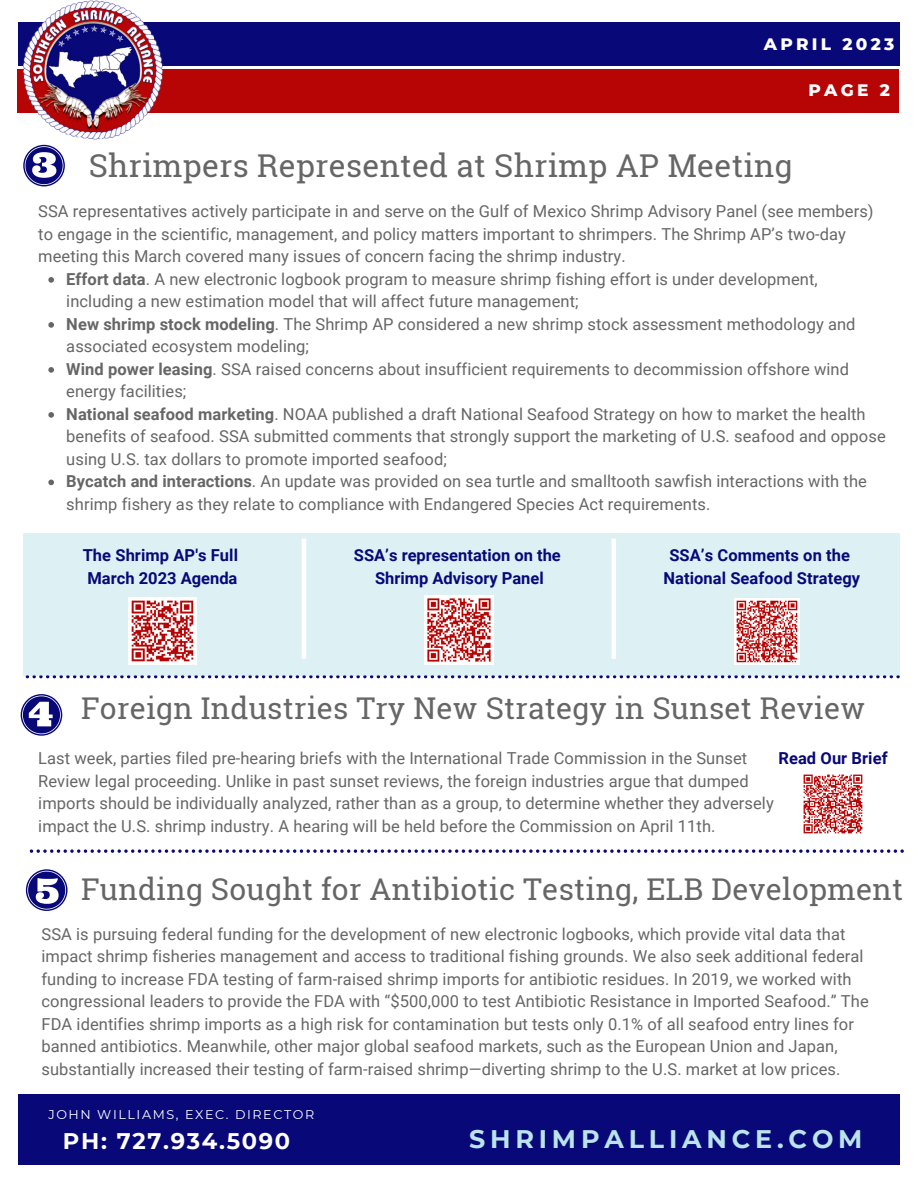
<style>
.page{position:relative;width:918px;height:1188px;background:#fff}
.page>*{position:absolute;margin:0;border:0;box-sizing:border-box;transform-origin:0 0}
.t1{font:31.5px "Roboto Slab";letter-spacing:.01em;color:#666}
.t2{font:30px "Roboto Slab";letter-spacing:.01em;color:#666}
.t3{font:700 25.35px "Montserrat";letter-spacing:.19em;color:#bae3eb}
.t4{font:700 22.5px "Montserrat";letter-spacing:.075em;color:#fff}
.t5{font:800 16.95px "Montserrat";letter-spacing:.19em;color:#fff}
.t6{font:16.5px/22.5px "Roboto";letter-spacing:.005em;color:#666}
.t7{font:700 16.5px/22.5px "Roboto";letter-spacing:.005em;color:#080879;text-align:center}
.t8{font:12.75px "Montserrat";letter-spacing:.125em;color:#fff}
.s1{font-weight:700}
</style>
<div class="page">
<div style="left:18px;top:22px;width:882px;height:44px;background:#080879"></div>
<div style="left:18px;top:1094px;width:882px;height:71px;background:#080879"></div>
<svg style="left:23px;top:145px;width:42px;height:41px"></svg>
<svg style="left:21px;top:694px;width:41px;height:42px"></svg>
<svg style="left:26px;top:869px;width:42px;height:42px"></svg>
<div style="left:17px;top:70px;width:882px;height:43px;background:#b70404"></div>
<img style="left:23px;top:0;width:140px;height:140px">
<svg style="left:26px;top:675px;width:874px;height:3px"></svg>
<div style="left:23px;top:533px;width:877px;height:142px;background:#ddf1f5"></div>
<img style="left:129px;top:597px;width:67px;height:68px">
<img style="left:425px;top:596px;width:68px;height:68px">
<img style="left:734px;top:599px;width:65px;height:65px">
<svg style="left:30px;top:849px;width:874px;height:4px"></svg>
<img style="left:803px;top:774px;width:60px;height:60px">
<svg style="left:48px;top:277px;width:6px;height:6px"></svg>
<svg style="left:48px;top:322px;width:6px;height:6px"></svg>
<svg style="left:48px;top:367px;width:6px;height:6px"></svg>
<svg style="left:48px;top:412px;width:6px;height:6px"></svg>
<svg style="left:48px;top:480px;width:6px;height:5px"></svg>
<hr style="left:302px;top:538px;width:4px;height:121px;background:#fff">
<hr style="left:612px;top:538px;width:4px;height:121px;background:#fff">
<p class="t5" style="left:764px;top:33px;width:132px">APRIL 2023</p>
<p class="t5" style="left:809px;top:79px;width:83px">PAGE 2</p>
<h1 class="t1" style="left:89px;top:145px;width:705px">Shrimpers Represented at Shrimp AP Meeting</h1>
<p class="t6" style="left:38px;top:201px;width:837px">SSA representatives actively participate in and serve on the Gulf of Mexico Shrimp Advisory Panel (see members) to engage in the scientific, management, and policy matters important to shrimpers. The Shrimp AP’s two-day meeting this March covered many issues of concern facing the shrimp industry.</p>
<p class="t6" style="left:66px;top:268px;width:821px"><span class="s1">Effort data</span>. A new electronic logbook program to measure shrimp fishing effort is under development, including a new estimation model that will affect future management;<br><span class="s1">New shrimp stock modeling</span>. The Shrimp AP considered a new shrimp stock assessment methodology and associated ecosystem modeling;<br><span class="s1">Wind power leasing</span>. SSA raised concerns about insufficient requirements to decommission offshore wind energy facilities;<br><span class="s1">National seafood marketing</span>. NOAA published a draft National Seafood Strategy on how to market the health benefits of seafood. SSA submitted comments that strongly support the marketing of U.S. seafood and oppose using U.S. tax dollars to promote imported seafood;<br><span class="s1">Bycatch and interactions</span>. An update was provided on sea turtle and smalltooth sawfish interactions with the shrimp fishery as they relate to compliance with Endangered Species Act requirements.</p>
<p class="t7" style="left:83px;top:544px;width:157px;text-align:left">The Shrimp AP's Full<br>March 2023 Agenda</p>
<p class="t7" style="left:354px;top:544px;width:208px">SSA’s representation on the<br>Shrimp Advisory Panel</p>
<p class="t7" style="left:663px;top:544px;width:198px">SSA’s Comments on the<br>National Seafood Strategy</p>
<h2 class="t2" style="left:81px;top:687px;width:786px">Foreign Industries Try New Strategy in Sunset Review</h2>
<p class="t6" style="left:38px;top:748px;width:737px">Last week, parties filed pre-hearing briefs with the International Trade Commission in the Sunset Review legal proceeding. Unlike in past sunset reviews, the foreign industries argue that dumped imports should be individually analyzed, rather than as a group, to determine whether they adversely impact the U.S. shrimp industry. A hearing will be held before the Commission on April 11th.</p>
<p class="t7" style="left:778px;top:748px;width:111px">Read Our Brief</p>
<h2 class="t2" style="left:81px;top:869px;width:824px">Funding Sought for Antibiotic Testing, ELB Development</h2>
<p class="t6" style="left:41px;top:923px;width:829px">SSA is pursuing federal funding for the development of new electronic logbooks, which provide vital data that impact shrimp fisheries management and access to traditional fishing grounds. We also seek additional federal funding to increase FDA testing of farm-raised shrimp imports for antibiotic residues. In 2019, we worked with congressional leaders to provide the FDA with “$500,000 to test Antibiotic Resistance in Imported Seafood.” The FDA identifies shrimp imports as a high risk for contamination but tests only 0.1% of all seafood entry lines for banned antibiotics. Meanwhile, other major global seafood markets, such as the European Union and Japan, substantially increased their testing of farm-raised shrimp—diverting shrimp to the U.S. market at low prices.</p>
<p class="t8" style="left:48px;top:1106px;width:267px">JOHN WILLIAMS, EXEC. DIRECTOR</p>
<h3 class="t4" style="left:63px;top:1127px;width:229px">PH: 727.934.5090</h3>
<h3 class="t3" style="left:469px;top:1124px;width:395px">SHRIMPALLIANCE.COM</h3>
</div>
